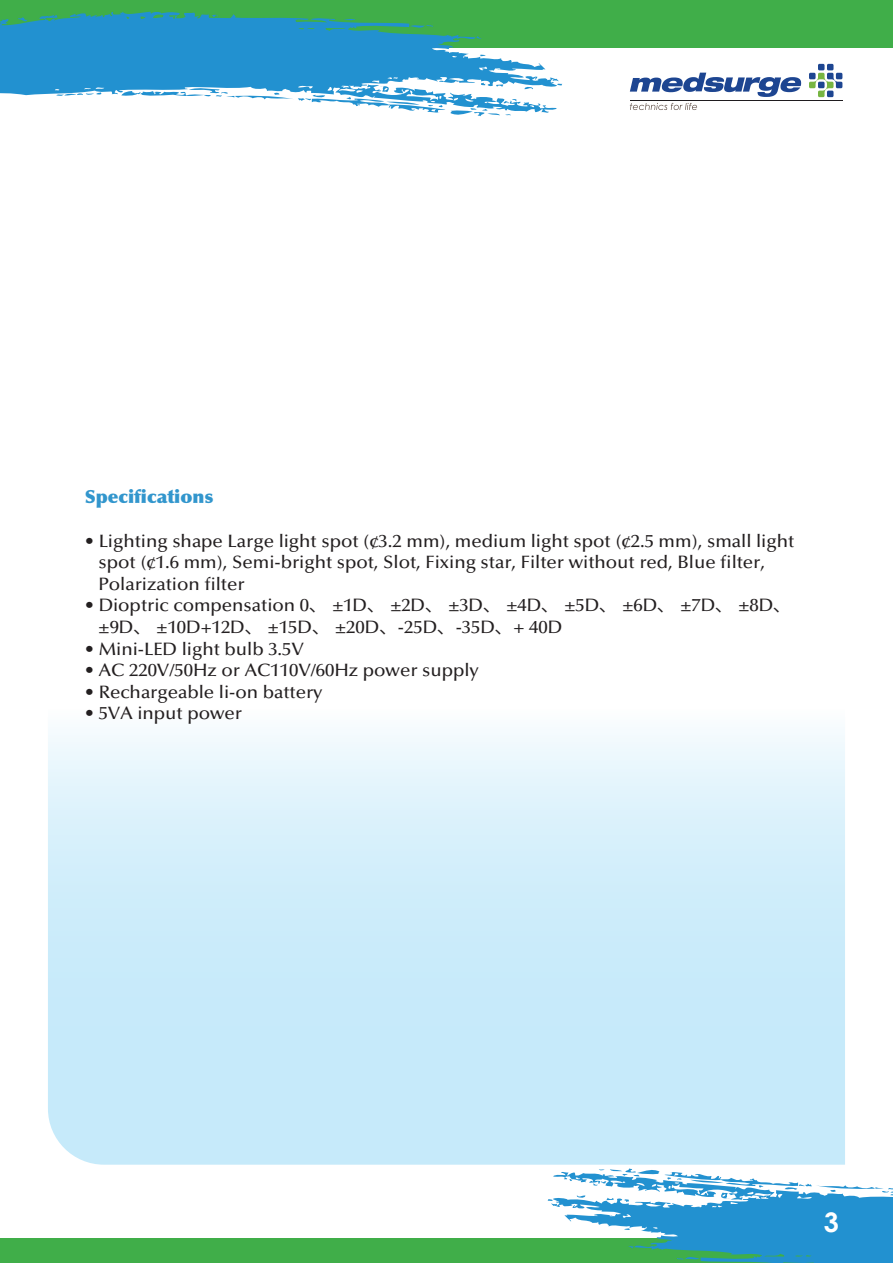
<style>
.page{position:relative;width:893px;height:1263px;background:#fff}
.page>*{position:absolute;margin:0;border:0;box-sizing:border-box;transform-origin:0 0}
.t1{font:700 27px "Century Gothic";color:#fff}
.t2{font:500 18px/21.6px "Optima LT Std";color:#231f20;scale:1.04 1}
.t3{font:900 18px "Optima LT Std";color:#3296cd;scale:1.04 1}
.s1{font-family:"Koz Go Pr 6 N";font-weight:400}
</style>
<div class="page">
<div style="left:0;top:0;width:892px;height:48px;background:#40ae49"></div>
<div style="left:0;top:1239px;width:892px;height:24px;background:#40ae49"></div>
<svg style="left:809px;top:64px;width:33px;height:33px"></svg>
<svg style="left:630px;top:103px;width:67px;height:7px"></svg>
<svg style="left:630px;top:73px;width:171px;height:24px"></svg>
<svg style="left:0;top:11px;width:559px;height:102px;fill:#2291d0"></svg>
<svg style="left:211px;top:14px;width:7px;height:3px"></svg>
<svg style="left:410px;top:24px;width:23px;height:6px"></svg>
<svg style="left:480px;top:54px;width:6px;height:2px"></svg>
<svg style="left:121px;top:83px;width:395px;height:33px"></svg>
<svg style="left:548px;top:1168px;width:344px;height:95px"></svg>
<svg style="left:48px;top:733px;width:797px;height:432px;background:#d0edfa"></svg>
<p class="t3" style="left:85px;top:486px;width:125px">Specifications</p>
<p class="t2" style="left:99px;top:530px;width:670px;text-indent:-14px">• Lighting shape Large light spot (¢3.2 mm), medium light spot (¢2.5 mm), small light spot (¢1.6 mm), Semi-bright spot, Slot, Fixing star, Filter without red, Blue filter,<br>Polarization filter</p>
<p class="t2" style="left:99px;top:595px;width:668px;text-indent:-14px">• Dioptric compensation 0<span class="s1">、</span> ±1D<span class="s1">、</span> ±2D<span class="s1">、</span> ±3D<span class="s1">、</span> ±4D<span class="s1">、</span> ±5D<span class="s1">、</span> ±6D<span class="s1">、</span> ±7D<span class="s1">、</span> ±8D<span class="s1">、</span>±9D<span class="s1">、</span> ±10D+12D<span class="s1">、</span> ±15D<span class="s1">、</span> ±20D<span class="s1">、</span>-25D<span class="s1">、</span>-35D<span class="s1">、</span>+ 40D</p>
<p class="t2" style="left:85px;top:638px;width:212px">• Mini-LED light bulb 3.5V</p>
<p class="t2" style="left:85px;top:660px;width:380px">• AC 220V/50Hz or AC110V/60Hz power supply</p>
<p class="t2" style="left:85px;top:681px;width:230px">• Rechargeable li-on battery</p>
<p class="t2" style="left:85px;top:703px;width:153px">• 5VA input power</p>
<h1 class="t1" style="left:824px;top:1202px;width:17px">3</h1>
</div>
